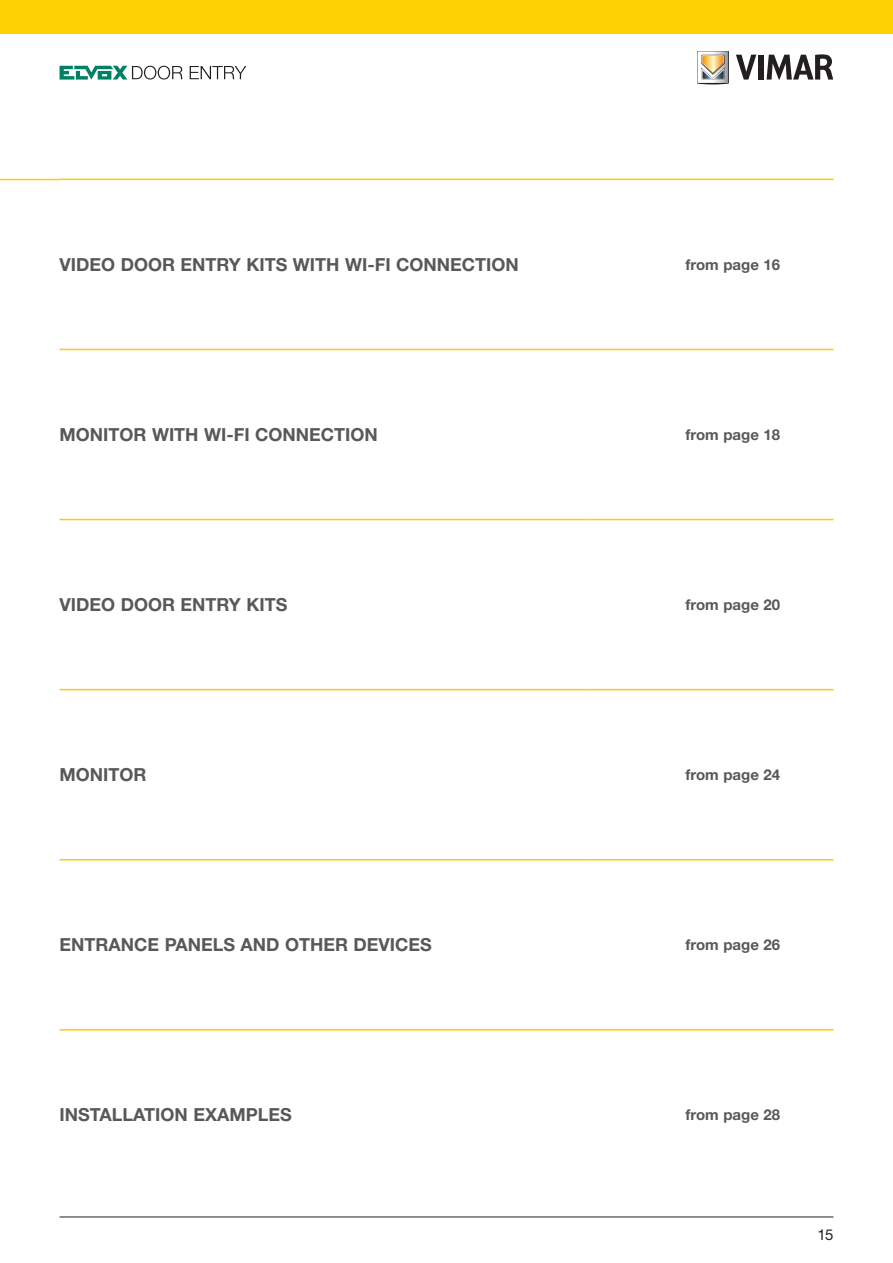
<style>
.page{position:relative;width:893px;height:1263px;background:#fff}
.page>*{position:absolute;margin:0;border:0;box-sizing:border-box;transform-origin:0 0}
.t1{font:700 18px "Helvetica Neue LT Std";color:#57585a}
.t2{font:700 15px "Helvetica Neue LT Std";color:#57585a}
.t3{font:15px "Helvetica Neue LT Std";color:#231f20}
</style>
<div class="page">
<div style="left:0;top:0;width:893px;height:34px;background:#fed105"></div>
<svg style="left:736px;top:55px;width:20px;height:25px"></svg>
<div style="left:758px;top:55px;width:5px;height:25px;background:#231f20"></div>
<svg style="left:767px;top:54px;width:66px;height:26px"></svg>
<svg style="left:697px;top:51px;width:32px;height:33px"></svg>
<hr style="left:60px;top:1216px;width:773px;height:2px;background:#6c6d70">
<svg style="left:60px;top:66px;width:123px;height:14px"></svg>
<svg style="left:190px;top:66px;width:56px;height:13px"></svg>
<hr style="left:0;top:179px;width:60px;height:1px;background:#fed105">
<hr style="left:60px;top:349px;width:527px;height:1px;background:#fc0">
<hr style="left:587px;top:349px;width:246px;height:1px;background:#fc0">
<hr style="left:60px;top:519px;width:527px;height:1px;background:#fc0">
<hr style="left:587px;top:519px;width:246px;height:1px;background:#fc0">
<hr style="left:60px;top:689px;width:527px;height:1px;background:#fc0">
<hr style="left:587px;top:689px;width:246px;height:1px;background:#fc0">
<hr style="left:60px;top:859px;width:527px;height:1px;background:#fc0">
<hr style="left:587px;top:859px;width:246px;height:1px;background:#fc0">
<hr style="left:60px;top:179px;width:527px;height:1px;background:#fc0">
<hr style="left:587px;top:179px;width:246px;height:1px;background:#fc0">
<hr style="left:60px;top:1029px;width:527px;height:1px;background:#fc0">
<hr style="left:587px;top:1029px;width:246px;height:1px;background:#fc0">
<p class="t1" style="left:60px;top:253px;width:461px">VIDEO DOOR ENTRY KITS WITH WI-FI CONNECTION</p>
<p class="t2" style="left:686px;top:255px;width:96px">from page 16</p>
<p class="t1" style="left:60px;top:423px;width:320px">MONITOR WITH WI-FI CONNECTION</p>
<p class="t2" style="left:686px;top:425px;width:96px">from page 18</p>
<p class="t1" style="left:60px;top:593px;width:229px">VIDEO DOOR ENTRY KITS</p>
<p class="t2" style="left:686px;top:595px;width:96px">from page 20</p>
<p class="t1" style="left:60px;top:763px;width:88px">MONITOR</p>
<p class="t2" style="left:686px;top:765px;width:96px">from page 24</p>
<p class="t1" style="left:60px;top:934px;width:374px">ENTRANCE PANELS AND OTHER DEVICES</p>
<p class="t2" style="left:686px;top:935px;width:96px">from page 26</p>
<p class="t1" style="left:60px;top:1104px;width:234px">INSTALLATION EXAMPLES</p>
<p class="t2" style="left:686px;top:1105px;width:96px">from page 28</p>
<p class="t3" style="left:817px;top:1225px;width:17px">15</p>
</div>
